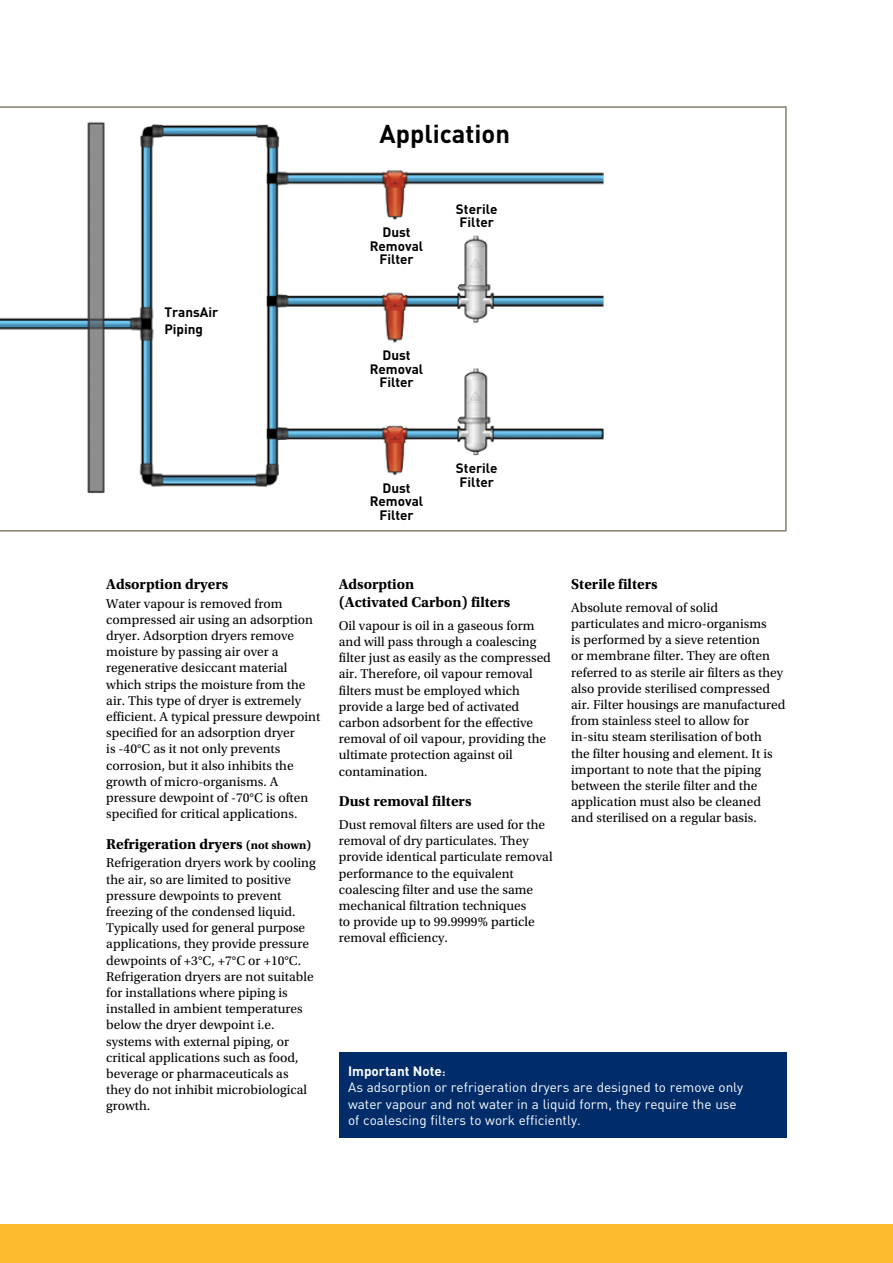
<style>
.page{position:relative;width:893px;height:1263px;background:#fff}
.page>*{position:absolute;margin:0;border:0;box-sizing:border-box;transform-origin:0 0}
.t1{font:700 25.5px "DIN";color:#000}
.t2{font:700 15px/18px "Utopia Std";color:#000}
.t3{font:13.5px/16.2px "Utopia Std";color:#000}
.t4{font:13.5px/16.2px "DIN";color:#fff}
.t5{font:700 13.5px/13.5px "DIN";color:#000;text-align:center}
.s1{font-size:12px}
.s2{font-weight:700}
.s3{font-weight:700;font-size:10.5px}
</style>
<div class="page">
<svg style="left:0;top:106px;width:787px;height:425px"></svg>
<div style="left:0;top:1225px;width:893px;height:38px;background:#fdbb30"></div>
<div style="left:340px;top:1052px;width:447px;height:85px;background:#002d6a"></div>
<p class="t5" style="left:164px;top:304px;width:56px;line-height:16.2px;text-align:left">TransAir<br>Piping</p>
<h1 class="t1" style="left:380px;top:117px;width:132px">Application</h1>
<p class="t5" style="left:370px;top:225px;width:55px">Dust<br>Removal<br>Filter</p>
<p class="t5" style="left:456px;top:202px;width:43px;text-align:left">Sterile<br>Filter</p>
<p class="t5" style="left:370px;top:348px;width:55px">Dust<br>Removal<br>Filter</p>
<p class="t5" style="left:370px;top:480px;width:55px">Dust<br>Removal<br>Filter</p>
<p class="t5" style="left:456px;top:461px;width:43px;text-align:left">Sterile<br>Filter</p>
<p class="t2" style="left:106px;top:575px;width:123px">Adsorption dryers</p>
<p class="t3" style="left:106px;top:595px;width:216px">Water vapour is removed from compressed air using an adsorption dryer. Adsorption dryers remove moisture by passing air over a regenerative desiccant material which strips the moisture from the air. This type of dryer is extremely efficient. A typical pressure dewpoint specified for an adsorption dryer<br>is -40°C as it not only prevents corrosion, but it also inhibits the growth of micro-organisms. A pressure dewpoint of -70°C is often specified for critical applications.</p>
<p class="t2" style="left:106px;top:835px;width:206px">Refrigeration dryers <span class="s1">(not shown)</span></p>
<p class="t3" style="left:106px;top:855px;width:211px">Refrigeration dryers work by cooling the air, so are limited to positive pressure dewpoints to prevent freezing of the condensed liquid.<br>Typically used for general purpose applications, they provide pressure dewpoints of +3°C, +7°C or +10°C.<br>Refrigeration dryers are not suitable for installations where piping is installed in ambient temperatures below the dryer dewpoint i.e. systems with external piping, or critical applications such as food, beverage or pharmaceuticals as they do not inhibit microbiological growth.</p>
<p class="t2" style="left:339px;top:575px;width:173px">Adsorption<br>(Activated Carbon) filters</p>
<p class="t3" style="left:339px;top:618px;width:214px">Oil vapour is oil in a gaseous form and will pass through a coalescing filter just as easily as the compressed air. Therefore, oil vapour removal filters must be employed which provide a large bed of activated carbon adsorbent for the effective removal of oil vapour, providing the ultimate protection against oil contamination.</p>
<p class="t2" style="left:339px;top:793px;width:134px">Dust removal filters</p>
<p class="t3" style="left:339px;top:817px;width:215px">Dust removal filters are used for the removal of dry particulates. They provide identical particulate removal performance to the equivalent coalescing filter and use the same mechanical filtration techniques<br>to provide up to 99.9999% particle removal efficiency.</p>
<p class="t2" style="left:571px;top:575px;width:88px">Sterile filters</p>
<p class="t3" style="left:571px;top:600px;width:216px">Absolute removal of solid particulates and micro-organisms<br>is performed by a sieve retention<br>or membrane filter. They are often referred to as sterile air filters as they also provide sterilised compressed air. Filter housings are manufactured from stainless steel to allow for in-situ steam sterilisation of both<br>the filter housing and element. It is important to note that the piping between the sterile filter and the application must also be cleaned and sterilised on a regular basis.</p>
<p class="t4" style="left:348px;top:1063px;width:397px"><span class="s2">Important Note</span><span class="s3">:<br></span>As adsorption or refrigeration dryers are designed to remove only water vapour and not water in a liquid form, they require the use of coalescing filters to work efficiently.</p>
</div>
